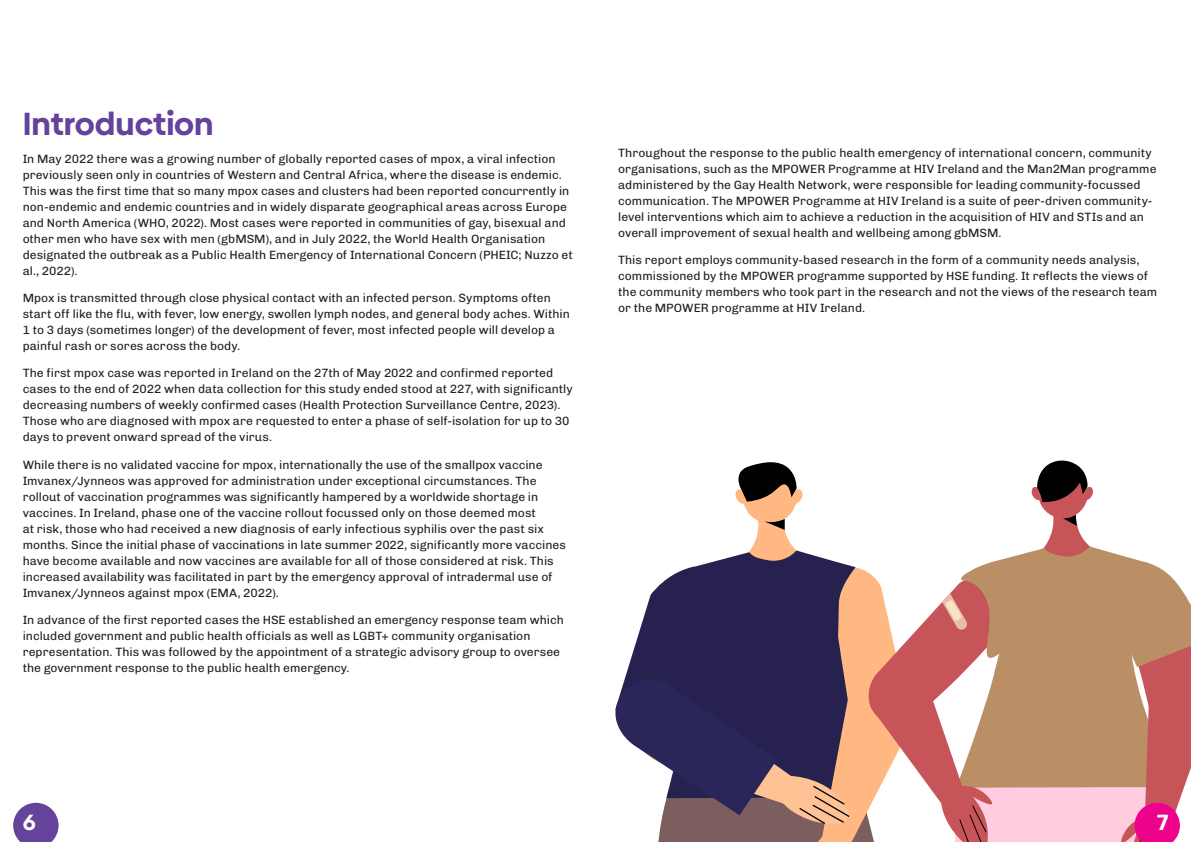
<style>
.page{position:relative;width:1191px;height:842px;background:#fff}
.page>*{position:absolute;margin:0;border:0;box-sizing:border-box;transform-origin:0 0}
.t1{font:700 32px "Biennale";color:#64439b}
.t2{font:700 22px "Biennale";color:#fff}
.t3{font:12px/16px "Chivo";color:#231f20}
</style>
<div class="page">
<div style="left:743px;top:469px;width:54px;height:54px;background:#ffb882;border-radius:50%"></div>
<svg style="left:735px;top:462px;width:68px;height:42px"></svg>
<div style="left:1038px;top:469px;width:49px;height:49px;background:#c75459;border-radius:50%"></div>
<svg style="left:1031px;top:460px;width:62px;height:42px"></svg>
<svg style="left:615px;top:512px;width:576px;height:330px"></svg>
<svg style="left:13px;top:803px;width:46px;height:39px"></svg>
<p class="t1" style="left:23px;top:104px;width:192px">Introduction</p>
<p class="t3" style="left:23px;top:150px;width:551px">In May 2022 there was a growing number of globally reported cases of mpox, a viral infection previously seen only in countries of Western and Central Africa, where the disease is endemic.<br>This was the first time that so many mpox cases and clusters had been reported concurrently in non-endemic and endemic countries and in widely disparate geographical areas across Europe and North America (WHO, 2022). Most cases were reported in communities of gay, bisexual and other men who have sex with men (gbMSM), and in July 2022, the World Health Organisation designated the outbreak as a Public Health Emergency of International Concern (PHEIC; Nuzzo et al., 2022).</p>
<p class="t3" style="left:23px;top:289px;width:549px">Mpox is transmitted through close physical contact with an infected person. Symptoms often start off like the flu, with fever, low energy, swollen lymph nodes, and general body aches. Within 1 to 3 days (sometimes longer) of the development of fever, most infected people will develop a painful rash or sores across the body.</p>
<p class="t3" style="left:23px;top:365px;width:551px">The first mpox case was reported in Ireland on the 27th of May 2022 and confirmed reported cases to the end of 2022 when data collection for this study ended stood at 227, with significantly decreasing numbers of weekly confirmed cases (Health Protection Surveillance Centre, 2023).<br>Those who are diagnosed with mpox are requested to enter a phase of self-isolation for up to 30 days to prevent onward spread of the virus.</p>
<p class="t3" style="left:23px;top:456px;width:544px">While there is no validated vaccine for mpox, internationally the use of the smallpox vaccine Imvanex/Jynneos was approved for administration under exceptional circumstances. The rollout of vaccination programmes was significantly hampered by a worldwide shortage in vaccines. In Ireland, phase one of the vaccine rollout focussed only on those deemed most<br>at risk, those who had received a new diagnosis of early infectious syphilis over the past six months. Since the initial phase of vaccinations in late summer 2022, significantly more vaccines have become available and now vaccines are available for all of those considered at risk. This increased availability was facilitated in part by the emergency approval of intradermal use of Imvanex/Jynneos against mpox (EMA, 2022).</p>
<p class="t3" style="left:23px;top:611px;width:542px">In advance of the first reported cases the HSE established an emergency response team which included government and public health officials as well as LGBT+ community organisation representation. This was followed by the appointment of a strategic advisory group to oversee the government response to the public health emergency.</p>
<p class="t3" style="left:618px;top:144px;width:540px">Throughout the response to the public health emergency of international concern, community organisations, such as the MPOWER Programme at HIV Ireland and the Man2Man programme administered by the Gay Health Network, were responsible for leading community-focussed communication. The MPOWER Programme at HIV Ireland is a suite of peer-driven community&shy;level interventions which aim to achieve a reduction in the acquisition of HIV and STIs and an overall improvement of sexual health and wellbeing among gbMSM.</p>
<p class="t3" style="left:618px;top:251px;width:540px">This report employs community-based research in the form of a community needs analysis, commissioned by the MPOWER programme supported by HSE funding. It reflects the views of the community members who took part in the research and not the views of the research team or the MPOWER programme at HIV Ireland.</p>
<h2 class="t2" style="left:23px;top:808px;width:15px">6</h2>
<h2 class="t2" style="left:1157px;top:808px;width:13px">7</h2>
</div>
